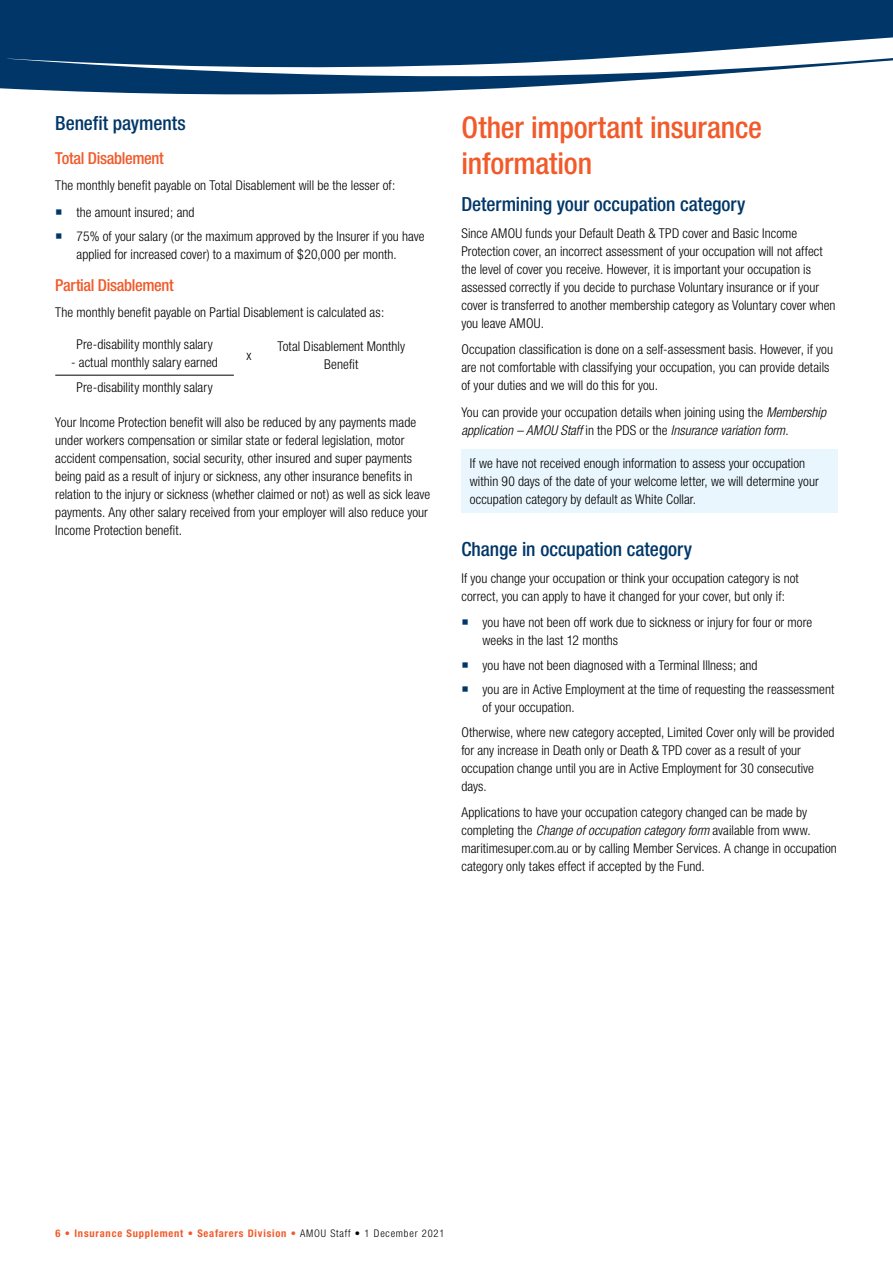
<style>
.page{position:relative;width:893px;height:1263px;background:#fff}
.page>*{position:absolute;margin:0;border:0;box-sizing:border-box;transform-origin:0 0}
.t1{font:500 condensed 30px/36px "Helvetica Neue";letter-spacing:-.005em;color:#f15a2a}
.t2{font:500 condensed 19.5px "Helvetica Neue";letter-spacing:-.005em;color:#003768}
.t3{font:500 condensed 16.5px "Helvetica Neue";letter-spacing:-.02em;color:#f15a2a}
.t4{font:300 condensed 13.5px/18px "Helvetica Neue";letter-spacing:.005em;color:#000}
.t5{font:700 condensed 10.5px "Helvetica Neue";letter-spacing:.075em;color:#f15a2a}
.s1{font-style:italic}
.s2{font-weight:300}
.s3{font-weight:300;color:#000}
</style>
<div class="page">
<svg style="left:0;top:0;width:893px;height:95px;fill:#003768"></svg>
<hr style="left:55px;top:375px;width:179px;height:1px;background:#000">
<div style="left:461px;top:449px;width:377px;height:64px;background:#eaf6fd"></div>
<h2 class="t2" style="left:55px;top:112px;width:132px">Benefit payments</h2>
<p class="t3" style="left:55px;top:148px;width:110px">Total Disablement</p>
<p class="t4" style="left:77px;top:172px;width:320px;line-height:26.5px;text-indent:-21px">The monthly benefit payable on Total Disablement will be the lesser of: the amount insured; and</p>
<p class="t4" style="left:77px;top:227px;width:349px">75% of your salary (or the maximum approved by the Insurer if you have applied for increased cover) to a maximum of $20,000 per month.</p>
<p class="t3" style="left:55px;top:275px;width:120px">Partial Disablement</p>
<p class="t4" style="left:55px;top:303px;width:331px">The monthly benefit payable on Partial Disablement is calculated as:</p>
<p class="t4" style="left:76px;top:335px;width:138px">Pre-disability monthly salary</p>
<p class="t4" style="left:71px;top:353px;width:148px">- actual monthly salary earned</p>
<p class="t4" style="left:246px;top:346px;width:6px">x</p>
<p class="t4" style="left:277px;top:337px;width:129px;text-align:center">Total Disablement Monthly<br>Benefit</p>
<p class="t4" style="left:76px;top:378px;width:138px">Pre-disability monthly salary</p>
<p class="t4" style="left:55px;top:413px;width:376px">Your Income Protection benefit will also be reduced by any payments made under workers compensation or similar state or federal legislation, motor accident compensation, social security, other insured and super payments being paid as a result of injury or sickness, any other insurance benefits in relation to the injury or sickness (whether claimed or not) as well as sick leave payments. Any other salary received from your employer will also reduce your Income Protection benefit.</p>
<h1 class="t1" style="left:461px;top:109px;width:302px">Other important insurance information</h1>
<h2 class="t2" style="left:461px;top:193px;width:286px">Determining your occupation category</h2>
<p class="t4" style="left:461px;top:224px;width:376px">Since AMOU funds your Default Death &amp; TPD cover and Basic Income Protection cover, an incorrect assessment of your occupation will not affect the level of cover you receive. However, it is important your occupation is assessed correctly if you decide to purchase Voluntary insurance or if your cover is transferred to another membership category as Voluntary cover when you leave AMOU.</p>
<p class="t4" style="left:461px;top:340px;width:373px">Occupation classification is done on a self-assessment basis. However, if you are not comfortable with classifying your occupation, you can provide details of your duties and we will do this for you.</p>
<p class="t4" style="left:461px;top:403px;width:366px">You can provide your occupation details when joining using the <span class="s1">Membership application – AMOU Staff</span> in the PDS or the <span class="s1">Insurance variation form</span>.</p>
<p class="t4" style="left:470px;top:454px;width:350px">If we have not received enough information to assess your occupation within 90 days of the date of your welcome letter, we will determine your occupation category by default as White Collar.</p>
<h2 class="t2" style="left:461px;top:538px;width:232px">Change in occupation category</h2>
<p class="t4" style="left:461px;top:569px;width:339px">If you change your occupation or think your occupation category is not correct, you can apply to have it changed for your cover, but only if:</p>
<p class="t4" style="left:483px;top:613px;width:331px">you have not been off work due to sickness or injury for four or more weeks in the last 12 months</p>
<p class="t4" style="left:483px;top:653px;width:353px;line-height:24.5px">you have not been diagnosed with a Terminal Illness; and<br>you are in Active Employment at the time of requesting the reassessment</p>
<p class="t4" style="left:461px;top:695px;width:375px;line-height:24.5px;text-indent:21px">of your occupation.<br>Otherwise, where new category accepted, Limited Cover only will be provided</p>
<p class="t4" style="left:461px;top:741px;width:354px">for any increase in Death only or Death &amp; TPD cover as a result of your occupation change until you are in Active Employment for 30 consecutive days.</p>
<p class="t4" style="left:461px;top:803px;width:377px">Applications to have your occupation category changed can be made by completing the <span class="s1">Change of occupation category form</span> available from www. maritimesuper.com.au or by calling Member Services. A change in occupation category only takes effect if accepted by the Fund.</p>
<p class="t5" style="left:56px;top:1227px;width:390px">6 • Insurance Supplement • Seafarers Division <span class="s2">•</span> <span class="s3">AMOU Staff • 1 December 2021</span></p>
</div>
